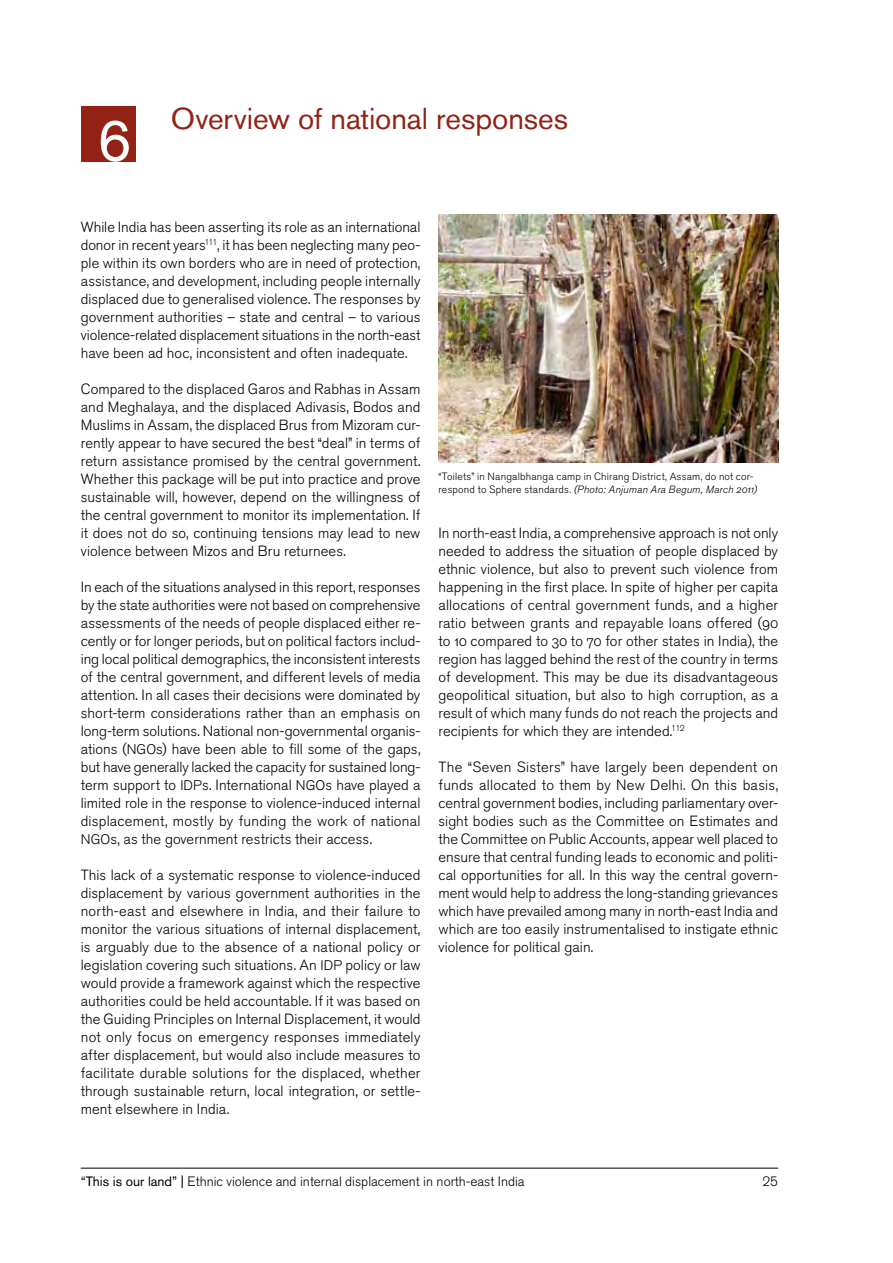
<style>
.page{position:relative;width:893px;height:1263px;background:#fff}
.page>*{position:absolute;margin:0;border:0;box-sizing:border-box;transform-origin:0 0}
.t1{font:30px "Akzidenz Grotesk Pro";letter-spacing:-.005em;color:#932216}
.t2{font:300 14.7px/18px "Akzidenz Grotesk Pro";letter-spacing:.005em;color:#000;text-align:justify}
.t3{font:300 13.5px "Akzidenz Grotesk Pro";color:#000}
.t4{font:300 10.5px/13.5px "Akzidenz Grotesk Pro";letter-spacing:.02em;color:#000}
.s1{font-size:13.8px}
.s2{font-style:italic}
.s3{font-weight:400}
</style>
<div class="page">
<hr style="left:81px;top:1168px;width:697px;height:1px;background:#000">
<div style="left:81px;top:106px;width:55px;height:55px;background:#932216"></div>
<svg style="left:101px;top:121px;width:28px;height:41px"></svg>
<img style="left:438px;top:214px;width:340px;height:249px">
<h1 class="t1" style="left:171px;top:99px;width:399px">Overview of national responses</h1>
<p class="t2" style="left:81px;top:218px;width:341px">While India has been asserting its role as an international donor in recent years<sup>111</sup>, it has been neglecting many peo&shy;ple within its own borders who are in need of protection, assistance, and development, including people internally displaced due to generalised violence. The responses by government authorities – state and central – to various violence-related displacement situations in the north-east have been ad hoc, inconsistent and often inadequate.</p>
<p class="t2" style="left:81px;top:380px;width:341px">Compared to the displaced Garos and Rabhas in Assam and Meghalaya, and the displaced Adivasis, Bodos and Muslims in Assam, the displaced Brus from Mizoram cur&shy;rently appear to have secured the best “deal” in terms of return assistance promised by the central government.<br>Whether this package will be put into practice and prove sustainable will, however, depend on the willingness of the central government to monitor its implementation. If it does not do so, continuing tensions may lead to new violence between Mizos and Bru returnees.</p>
<p class="t2" style="left:81px;top:578px;width:341px">In each of the situations analysed in this report, responses by the state authorities were not based on comprehensive assessments of the needs of people displaced either re&shy;cently or for longer periods, but on political factors includ&shy;ing local political demographics, the inconsistent interests of the central government, and different levels of media attention. In all cases their decisions were dominated by short-term considerations rather than an emphasis on long-term solutions. National non-governmental organis&shy;ations (<span class="s1">NGO</span>s) have been able to fill some of the gaps, but have generally lacked the capacity for sustained long&shy;term support to <span class="s1">IDP</span>s. International <span class="s1">NGO</span>s have played a limited role in the response to violence-induced internal displacement, mostly by funding the work of national <span class="s1">NGO</span>s, as the government restricts their access.</p>
<p class="t2" style="left:81px;top:866px;width:341px">This lack of a systematic response to violence-induced displacement by various government authorities in the north-east and elsewhere in India, and their failure to monitor the various situations of internal displacement, is arguably due to the absence of a national policy or legislation covering such situations. An <span class="s1">IDP</span> policy or law would provide a framework against which the respective authorities could be held accountable. If it was based on the Guiding Principles on Internal Displacement, it would not only focus on emergency responses immediately after displacement, but would also include measures to facilitate durable solutions for the displaced, whether through sustainable return, local integration, or settle&shy;ment elsewhere in India.</p>
<p class="t4" style="left:438px;top:469px;width:320px">“Toilets” in Nangalbhanga camp in Chirang District, Assam, do not cor&shy;respond to Sphere standards. <span class="s2">(Photo: Anjuman Ara Begum, March 2011)</span></p>
<p class="t2" style="left:438px;top:524px;width:341px">In north-east India, a comprehensive approach is not only needed to address the situation of people displaced by ethnic violence, but also to prevent such violence from happening in the first place. In spite of higher per capita allocations of central government funds, and a higher ratio between grants and repayable loans offered (90 to 10 compared to 30 to 70 for other states in India), the region has lagged behind the rest of the country in terms of development. This may be due its disadvantageous geopolitical situation, but also to high corruption, as a result of which many funds do not reach the projects and recipients for which they are intended.<sup>112</sup></p>
<p class="t2" style="left:438px;top:758px;width:341px">The “Seven Sisters” have largely been dependent on funds allocated to them by New Delhi. On this basis, central government bodies, including parliamentary over&shy;sight bodies such as the Committee on Estimates and the Committee on Public Accounts, appear well placed to ensure that central funding leads to economic and politi&shy;cal opportunities for all. In this way the central govern&shy;ment would help to address the long-standing grievances which have prevailed among many in north-east India and which are too easily instrumentalised to instigate ethnic violence for political gain.</p>
<p class="t3" style="left:81px;top:1173px;width:445px"><span class="s3">“This is our land” |</span> Ethnic violence and internal displacement in north-east India</p>
<p class="t3" style="left:762px;top:1173px;width:17px">25</p>
</div>
